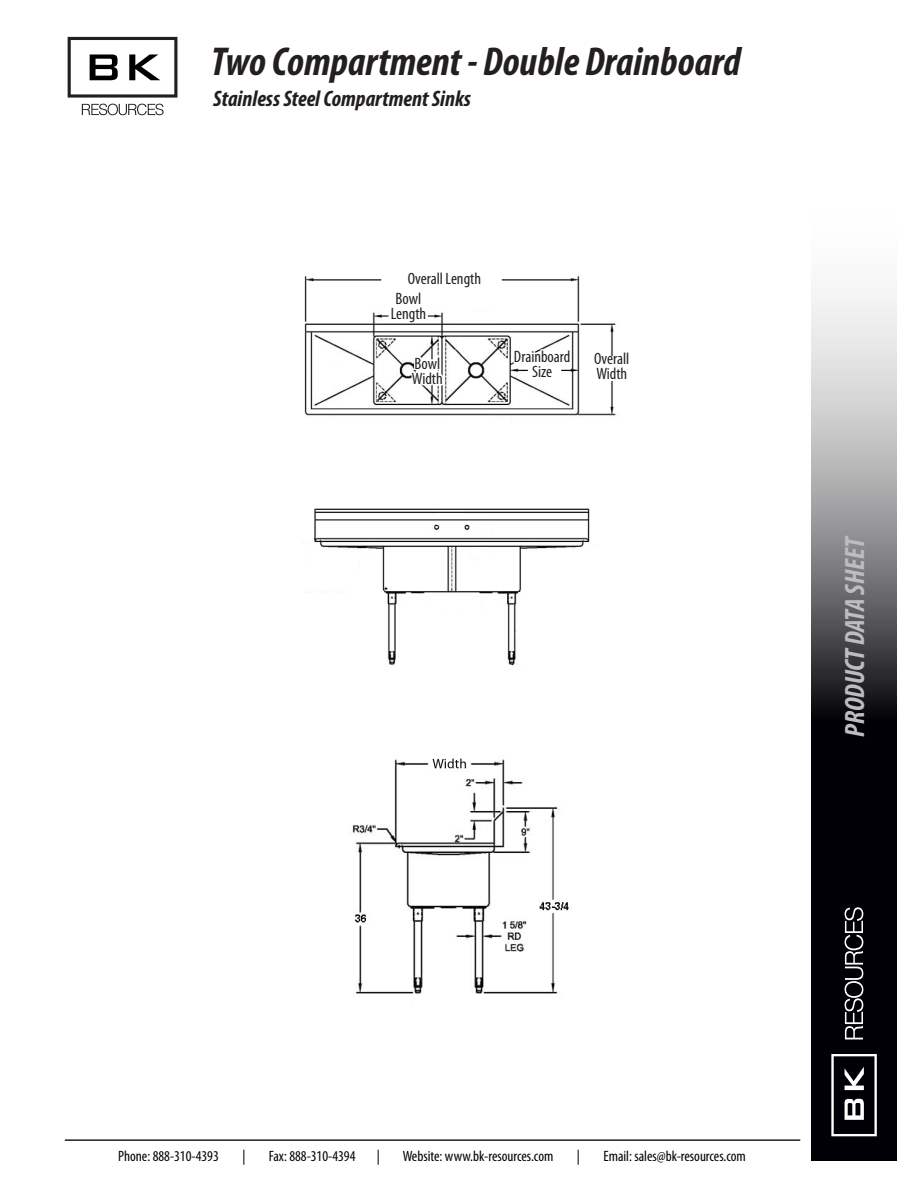
<style>
.page{position:relative;width:918px;height:1188px;background:#fff}
.page>*{position:absolute;margin:0;border:0;box-sizing:border-box;transform-origin:0 0}
.t1{font:italic 700 condensed 40.5px "Myriad Pro";color:#231f20}
.t2{font:italic 700 condensed 28.05px "Myriad Pro";letter-spacing:-.005em;color:#bcbdc0}
.t3{font:italic 700 condensed 22.5px "Myriad Pro";color:#231f20}
.t4{font:condensed 16.5px/15px "Myriad Pro";color:#231f20}
.t5{font:condensed 15px "Myriad Pro";color:#000001}
</style>
<div class="page">
<svg style="left:811px;top:292px;width:86px;height:869px;background:#505054"></svg>
<svg style="left:845px;top:907px;width:18px;height:132px"></svg>
<svg style="left:831px;top:1054px;width:46px;height:82px"></svg>
<hr style="left:65px;top:1139px;width:735px;height:2px;background:#231f20">
<img style="left:352px;top:758px;width:217px;height:236px">
<img style="left:304px;top:508px;width:286px;height:158px">
<img style="left:304px;top:275px;width:312px;height:141px">
<svg style="left:511px;top:285px;width:62px;height:131px"></svg>
<svg style="left:409px;top:310px;width:36px;height:106px"></svg>
<svg style="left:82px;top:104px;width:82px;height:11px"></svg>
<svg style="left:68px;top:37px;width:109px;height:61px"></svg>
<h1 class="t1" style="left:211px;top:37px;width:531px">Two Compartment - Double Drainboard</h1>
<h3 class="t3" style="left:213px;top:85px;width:259px">Stainless Steel Compartment Sinks</h3>
<p class="t4" style="left:396px;top:268px;width:87px;line-height:20.2px;text-indent:12px">Overall Length<br>Bowl</p>
<p class="t4" style="left:391px;top:306px;width:37px">Length</p>
<p class="t4" style="left:412px;top:356px;width:32px">Bowl<br>Width</p>
<p class="t4" style="left:514px;top:349px;width:58px;text-align:center">Drainboard<br>Size</p>
<p class="t4" style="left:594px;top:351px;width:37px">Overall<br>Width</p>
<h2 class="t2" style="left:837px;top:737px;width:203px;rotate:-90deg">PRODUCT DATA SHEET</h2>
<p class="t5" style="left:118px;top:1147px;width:102px">Phone: 888-310-4393</p>
<p class="t5" style="left:242px;top:1147px;width:5px">|</p>
<p class="t5" style="left:269px;top:1147px;width:88px">Fax: 888-310-4394</p>
<p class="t5" style="left:377px;top:1147px;width:5px">|</p>
<p class="t5" style="left:403px;top:1147px;width:152px">Website: www.bk-resources.com</p>
<p class="t5" style="left:577px;top:1147px;width:5px">|</p>
<p class="t5" style="left:604px;top:1147px;width:144px">Email: sales@bk-resources.com</p>
</div>
